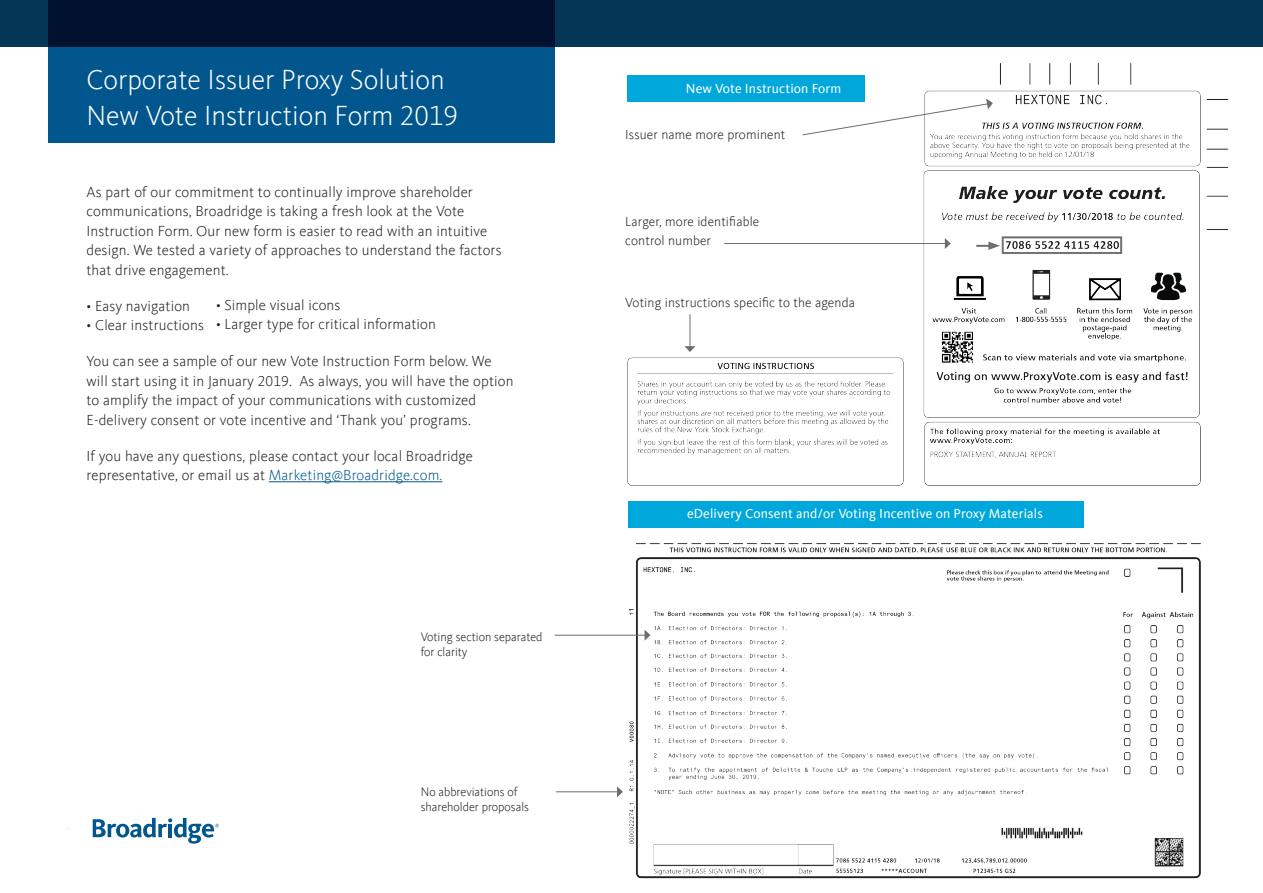
<style>
.page{position:relative;width:1263px;height:893px;background:#fff}
.page>*{position:absolute;margin:0;border:0;box-sizing:border-box;transform-origin:0 0}
.t1{font:300 28.5px/36px "Kievit Offc";color:#fff}
.t2{font:300 15px/19.5px "Kievit Offc";letter-spacing:.01em;color:#231f20}
.t3{font:300 13.5px/18.3px "Kievit Offc";letter-spacing:.01em;color:#231f20}
.t4{font:13.5px "Kievit Offc";letter-spacing:.01em;color:#fff}
.t5{font:300 12.6px/15px "Kievit Offc";color:#231f20}
.s1{color:#00568d}
</style>
<div class="page">
<img style="left:627px;top:63px;width:602px;height:423px">
<hr style="left:690px;top:314px;width:1px;height:33px;background:#6c6d6d">
<svg style="left:684px;top:346px;width:11px;height:6px"></svg>
<hr style="left:724px;top:243px;width:222px;height:1px;background:#6c6d6d">
<svg style="left:945px;top:238px;width:6px;height:11px"></svg>
<hr style="left:269px;top:481px;width:173px;height:1px;background:#00568d">
<div style="left:0;top:0;width:1263px;height:47px;background:#063655"></div>
<svg style="left:48px;top:0;width:507px;height:143px;background:#003f6e"></svg>
<svg style="left:802px;top:99px;width:191px;height:37px"></svg>
<div style="left:627px;top:75px;width:237px;height:27px;background:#00a7db"></div>
<svg style="left:93px;top:818px;width:126px;height:26px"></svg>
<div style="left:628px;top:501px;width:455px;height:26px;background:#00a7db"></div>
<img style="left:626px;top:543px;width:575px;height:336px">
<hr style="left:555px;top:635px;width:90px;height:1px;background:#6c6d6d">
<svg style="left:644px;top:630px;width:6px;height:11px"></svg>
<hr style="left:556px;top:791px;width:62px;height:1px;background:#6c6d6d">
<svg style="left:617px;top:786px;width:6px;height:11px"></svg>
<h1 class="t1" style="left:87px;top:62px;width:373px">Corporate Issuer Proxy Solution<br>New Vote Instruction Form 2019</h1>
<p class="t2" style="left:87px;top:182px;width:416px">As part of our commitment to continually improve shareholder communications, Broadridge is taking a fresh look at the Vote Instruction Form. Our new form is easier to read with an intuitive design. We tested a variety of approaches to understand the factors that drive engagement.</p>
<p class="t2" style="left:87px;top:296px;width:105px">• Easy navigation</p>
<p class="t2" style="left:216px;top:295px;width:126px">• Simple visual icons</p>
<p class="t2" style="left:87px;top:316px;width:119px">• Clear instructions</p>
<p class="t2" style="left:216px;top:315px;width:221px">• Larger type for critical information</p>
<p class="t2" style="left:87px;top:352px;width:428px">You can see a sample of our new Vote Instruction Form below. We will start using it in January 2019. As always, you will have the option to amplify the impact of your communications with customized E-delivery consent or vote incentive and ‘Thank you’ programs.</p>
<p class="t2" style="left:87px;top:446px;width:388px">If you have any questions, please contact your local Broadridge representative, or email us at <span class="s1">Marketing@Broadridge.com.</span></p>
<p class="t5" style="left:421px;top:630px;width:123px">Voting section separated for clarity</p>
<p class="t5" style="left:421px;top:784px;width:110px">No abbreviations of shareholder proposals</p>
<h2 class="t4" style="left:686px;top:81px;width:157px">New Vote Instruction Form</h2>
<p class="t3" style="left:625px;top:125px;width:162px">Issuer name more prominent</p>
<p class="t3" style="left:625px;top:213px;width:136px">Larger, more identifiable control number</p>
<p class="t3" style="left:625px;top:294px;width:231px">Voting instructions specific to the agenda</p>
<h2 class="t4" style="left:687px;top:506px;width:357px">eDelivery Consent and/or Voting Incentive on Proxy Materials</h2>
</div>
